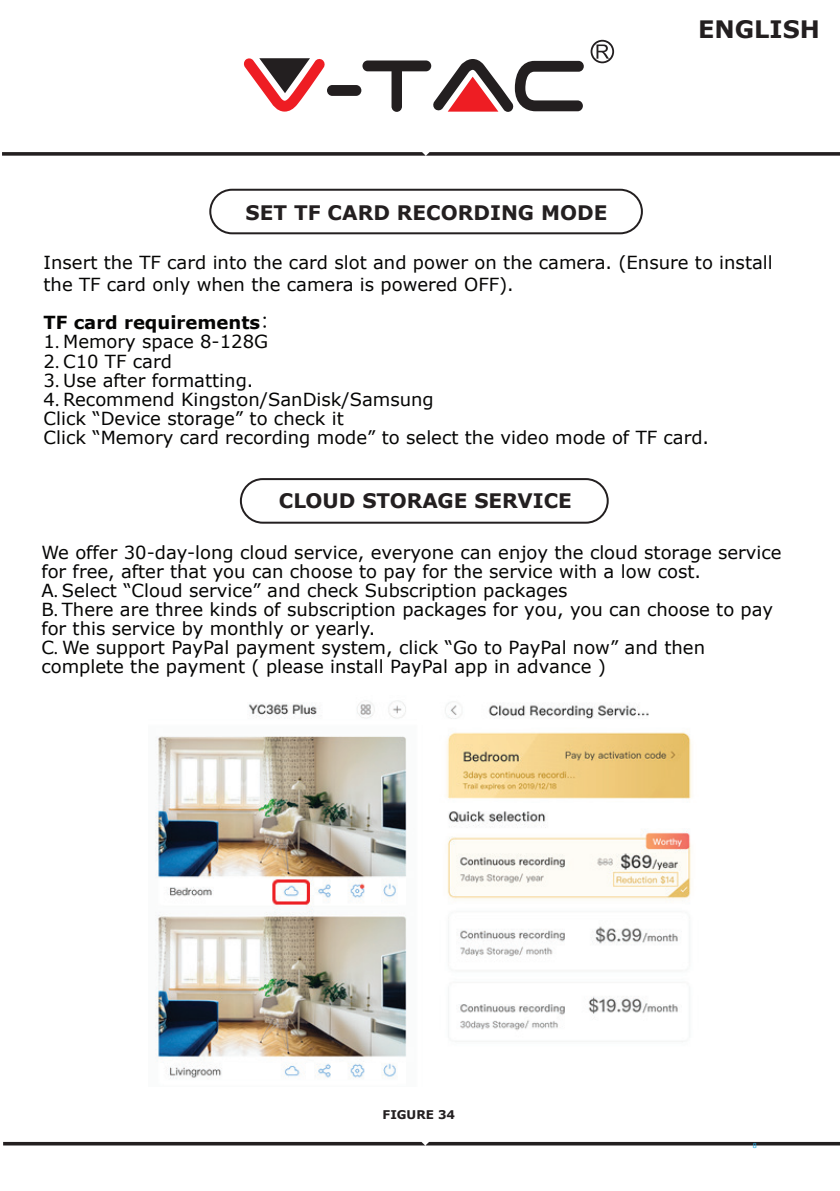
<style>
.page{position:relative;width:840px;height:1191px;background:#fff}
.page>*{position:absolute;margin:0;border:0;box-sizing:border-box;transform-origin:0 0}
.t1{font:700 24px "Verdana";color:#231f20}
.t2{font:700 20px "Verdana Pro";color:#231f20}
.t3{font:18px/19px "Verdana";color:#050504}
.t4{font:700 18px "Verdana";color:#050504}
.t5{font:700 12px "Verdana Pro";color:#231f20}
.t6{font:8px "Calibri";color:#29abe2}
.s1{font-family:"Koz Go Pr 6 N";font-weight:400}
.s2{font-family:"Koz Go Pr 6 N"}
</style>
<div class="page">
<svg style="left:2px;top:152px;width:837px;height:4px;background:#3b3738"></svg>
<hr style="left:3px;top:1142px;width:836px;height:3px;background:#231f20">
<div style="left:327px;top:85px;width:34px;height:11px;background:#231f20;border-radius:5px"></div>
<div style="left:362px;top:60px;width:69px;height:11px;background:#231f20;border-radius:5px"></div>
<div style="left:391px;top:62px;width:11px;height:50px;background:#231f20;border-radius:5px"></div>
<svg style="left:243px;top:58px;width:82px;height:54px"></svg>
<svg style="left:433px;top:59px;width:150px;height:53px"></svg>
<svg style="left:590px;top:40px;width:23px;height:23px"></svg>
<div style="left:240px;top:478px;width:368px;height:45px;border:2px solid #231f20;border-radius:22px"></div>
<div style="left:209px;top:189px;width:433px;height:45px;border:2px solid #231f20;border-radius:22px"></div>
<img style="left:155px;top:700px;width:537px;height:378px">
<h1 class="t1" style="left:697px;top:12px;width:123px">ENGLISH</h1>
<p class="t2" style="left:245px;top:199px;width:363px">SET TF CARD RECORDING MODE</p>
<p class="t3" style="left:44px;top:252px;width:730px;line-height:22px">Insert the TF card into the card slot and power on the camera. (Ensure to install the TF card only when the camera is powered OFF).</p>
<p class="t4" style="left:44px;top:310px;width:231px">TF card requirements<span class="s1">：</span></p>
<p class="t3" style="left:44px;top:332px;width:226px">1<span class="s2">.</span> Memory space 8-128G</p>
<p class="t3" style="left:44px;top:351px;width:130px">2<span class="s2">.</span> C10 TF card</p>
<p class="t3" style="left:44px;top:370px;width:211px">3<span class="s2">.</span> Use after formatting.</p>
<p class="t3" style="left:44px;top:389px;width:666px">4<span class="s2">.</span> Recommend Kingston/SanDisk/Samsung<br>Click “Device storage” to check it<br>Click “Memory card recording mode” to select the video mode of TF card.</p>
<p class="t2" style="left:279px;top:487px;width:294px">CLOUD STORAGE SERVICE</p>
<p class="t3" style="left:41px;top:542px;width:741px">We offer 30-day-long cloud service, everyone can enjoy the cloud storage service for free, after that you can choose to pay for the service with a low cost.<br>A<span class="s2">.</span> Select “Cloud service” and check Subscription packages<br>B<span class="s2">.</span> There are three kinds of subscription packages for you, you can choose to pay for this service by monthly or yearly.<br>C<span class="s2">.</span> We support PayPal payment system, click “Go to PayPal now” and then complete the payment ( please install PayPal app in advance )</p>
<p class="t5" style="left:382px;top:1107px;width:74px">FIGURE 34</p>
<p class="t6" style="left:752px;top:1139px;width:6px">8</p>
</div>
